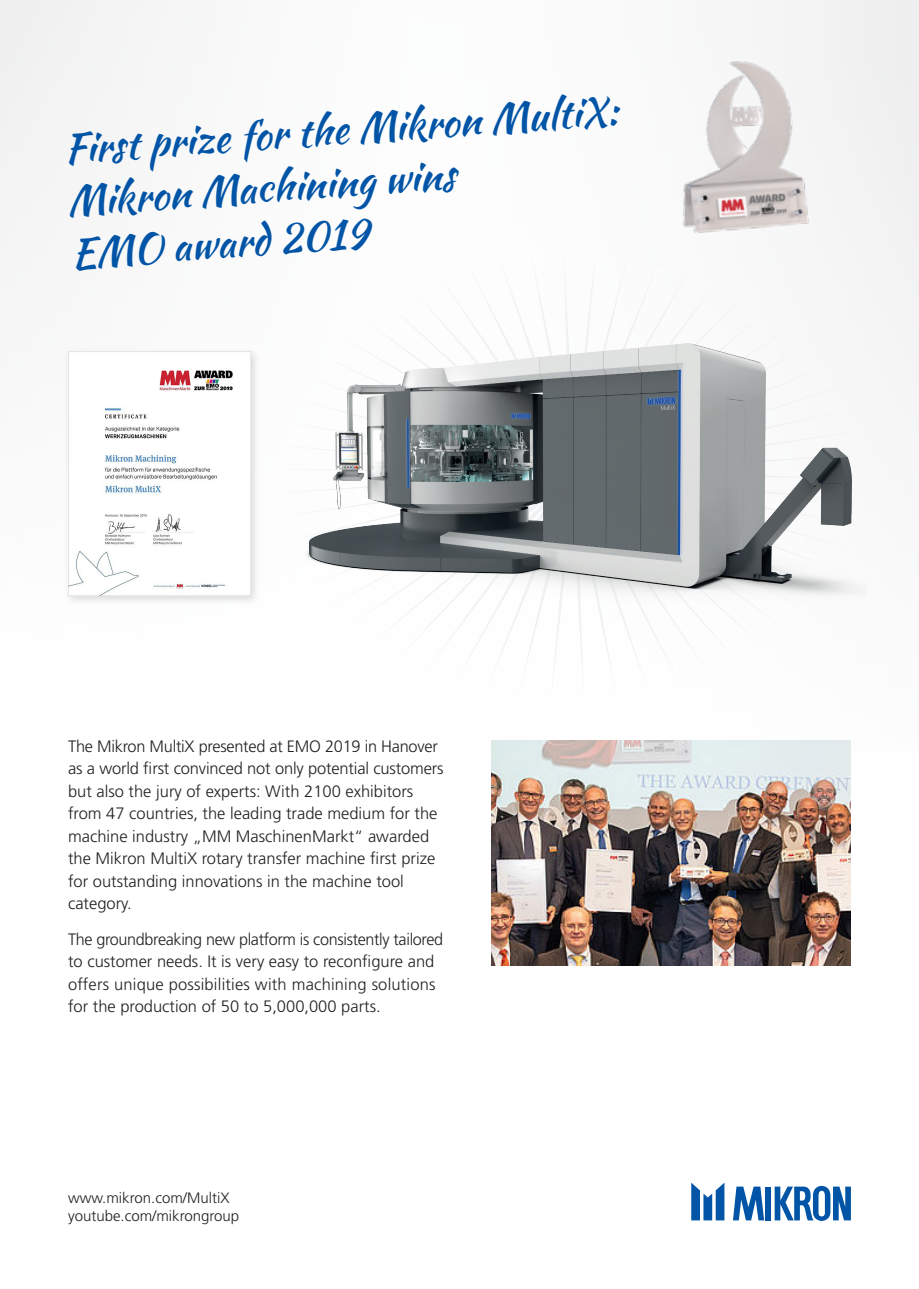
<style>
.page{position:relative;width:919px;height:1289px;background:#fff}
.page>*{position:absolute;margin:0;border:0;box-sizing:border-box;transform-origin:0 0}
.t1{font:40.5px/52.5px "Kaushan Script";color:#0154a6}
.t2{font:300 16.5px/22.5px "Frutiger LT Std";color:#231f20}
.t3{font:300 15px "Frutiger LT Std";color:#231f20}
</style>
<div class="page">
<div style="left:0;top:0;width:918px;height:753px;background:#fbfbfb"></div>
<img style="left:307px;top:320px;width:547px;height:318px">
<svg style="left:691px;top:1182px;width:33px;height:38px"></svg>
<svg style="left:733px;top:1186px;width:31px;height:34px"></svg>
<div style="left:765px;top:1186px;width:6px;height:34px;background:#0154a6"></div>
<svg style="left:774px;top:1185px;width:76px;height:35px"></svg>
<img style="left:683px;top:61px;width:127px;height:173px">
<div style="left:63px;top:347px;width:198px;height:258px;background:#231f20;opacity:.16"></div>
<img style="left:68px;top:352px;width:183px;height:243px">
<img style="left:492px;top:740px;width:358px;height:225px">
<p class="t1" style="left:62px;top:122px;width:557px;rotate:-4deg">First prize for the Mikron MultiX:<br>Mikron Machining wins<br>EMO award 2019</p>
<p class="t2" style="left:68px;top:735px;width:377px">The Mikron MultiX presented at EMO 2019 in Hanover as a world first convinced not only potential customers but also the jury of experts: With 2100 exhibitors from 47 countries, the leading trade medium for the machine industry „MM MaschinenMarkt“ awarded the Mikron MultiX rotary transfer machine first prize for outstanding innovations in the machine tool category.</p>
<p class="t2" style="left:68px;top:927px;width:376px">The groundbreaking new platform is consistently tailored to customer needs. It is very easy to reconfigure and offers unique possibilities with machining solutions for the production of 50 to 5,000,000 parts.</p>
<p class="t3" style="left:68px;top:1189px;width:163px">www.mikron.com/MultiX</p>
<p class="t3" style="left:68px;top:1207px;width:173px">youtube.com/mikrongroup</p>
</div>
